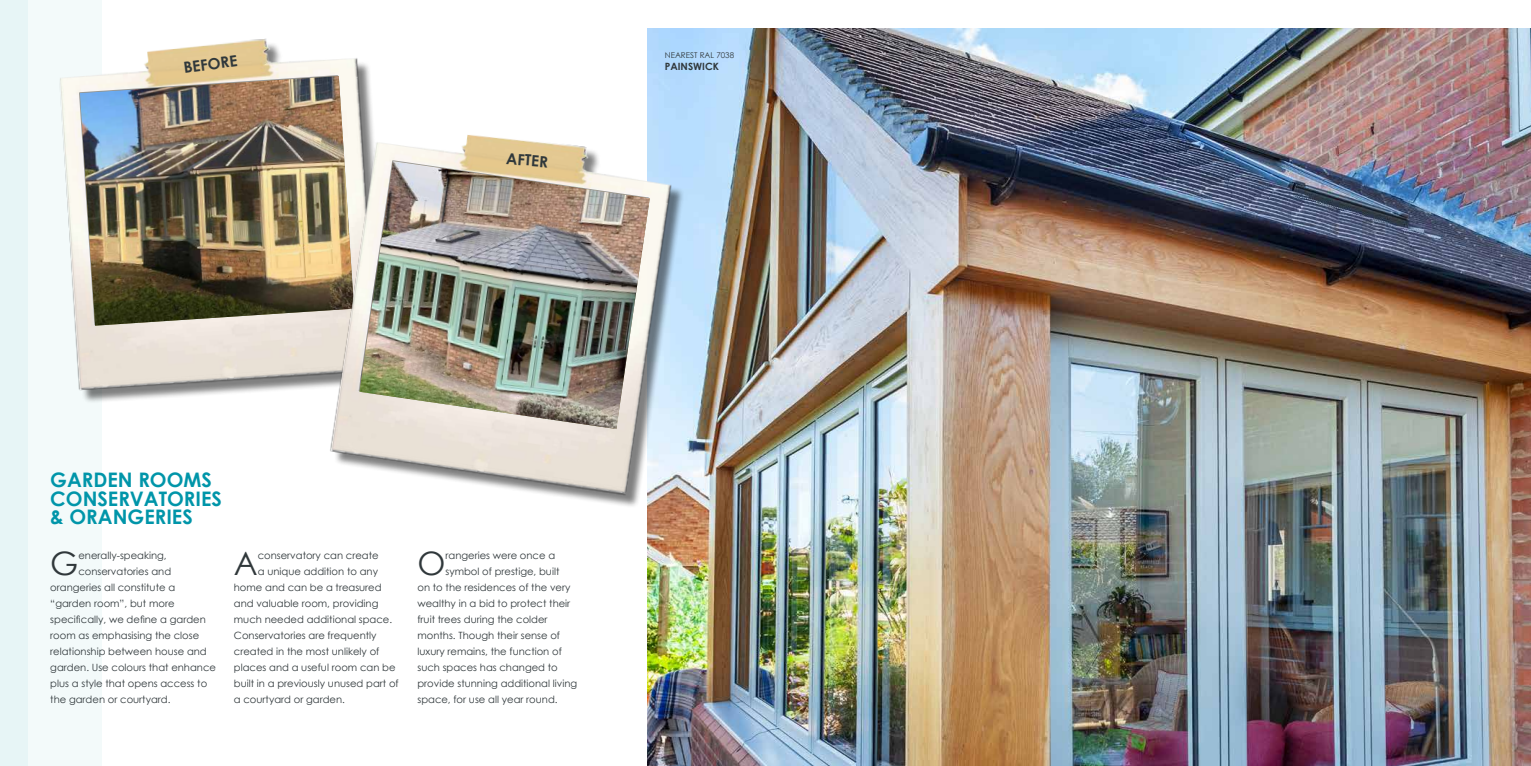
<style>
.page{position:relative;width:1531px;height:766px;background:#fff}
.page>*{position:absolute;margin:0;border:0;box-sizing:border-box;transform-origin:0 0}
.t1{font:32.3px "Century Gothic";color:#30383b}
.t2{font:700 20px/18.4px "Century Gothic";color:#0095a9}
.t3{font:700 15.4px "Century Gothic";color:#30383b}
.t4{font:10px "Century Gothic";color:#30383b}
.t5{font:700 10px "Century Gothic";color:#30383b}
.t6{font:8px "Century Gothic";color:#30383b}
</style>
<div class="page">
<div style="left:0;top:0;width:102px;height:765px;background:#f3fafa"></div>
<div style="left:0;top:0;width:28px;height:765px;background:#e7f5f6"></div>
<img style="left:647px;top:28px;width:884px;height:737px">
<img style="left:60px;top:38px;width:311px;height:364px">
<img style="left:80px;top:76px;width:274px;height:249px">
<img style="left:296px;top:104px;width:411px;height:425px">
<img style="left:360px;top:161px;width:290px;height:268px">
<h3 class="t3" style="left:182px;top:56px;width:56px;rotate:-8deg">BEFORE</h3>
<h3 class="t3" style="left:507px;top:147px;width:44px;rotate:4deg">AFTER</h3>
<p class="t6" style="left:665px;top:50px;width:71px">NEAREST RAL 7038</p>
<p class="t5" style="left:665px;top:59px;width:56px">PAINSWICK</p>
<h2 class="t2" style="left:50px;top:470px;width:173px">GARDEN ROOMS<br>CONSERVATORIES &amp; ORANGERIES</h2>
<h1 class="t1" style="left:50px;top:541px;width:30px">G</h1>
<p class="t4" style="left:78px;top:548px;width:90px">enerally-speaking,</p>
<p class="t4" style="left:78px;top:564px;width:94px">conservatories and</p>
<p class="t4" style="left:50px;top:580px;width:126px">orangeries all constitute a</p>
<p class="t4" style="left:50px;top:596px;width:126px">“garden room”, but more</p>
<p class="t4" style="left:50px;top:612px;width:157px">specifically, we define a garden</p>
<p class="t4" style="left:50px;top:628px;width:150px">room as emphasising the close</p>
<p class="t4" style="left:50px;top:644px;width:158px">relationship between house and</p>
<p class="t4" style="left:50px;top:660px;width:167px">garden. Use colours that enhance</p>
<p class="t4" style="left:50px;top:676px;width:158px">plus a style that opens access to</p>
<p class="t4" style="left:50px;top:692px;width:122px">the garden or courtyard.</p>
<h1 class="t1" style="left:234px;top:541px;width:25px">A</h1>
<p class="t4" style="left:258px;top:548px;width:122px">conservatory can create</p>
<p class="t4" style="left:258px;top:564px;width:122px">a unique addition to any</p>
<p class="t4" style="left:234px;top:580px;width:149px">home and can be a treasured</p>
<p class="t4" style="left:234px;top:596px;width:146px">and valuable room, providing</p>
<p class="t4" style="left:234px;top:612px;width:160px">much needed additional space.</p>
<p class="t4" style="left:234px;top:628px;width:144px">Conservatories are frequently</p>
<p class="t4" style="left:234px;top:644px;width:147px">created in the most unlikely of</p>
<p class="t4" style="left:234px;top:660px;width:163px">places and a useful room can be</p>
<p class="t4" style="left:234px;top:676px;width:166px">built in a previously unused part of</p>
<p class="t4" style="left:234px;top:692px;width:113px">a courtyard or garden.</p>
<h1 class="t1" style="left:417px;top:541px;width:30px">O</h1>
<p class="t4" style="left:445px;top:548px;width:111px">rangeries were once a</p>
<p class="t4" style="left:445px;top:564px;width:115px">symbol of prestige, built</p>
<p class="t4" style="left:417px;top:580px;width:154px">on to the residences of the very</p>
<p class="t4" style="left:417px;top:596px;width:154px">wealthy in a bid to protect their</p>
<p class="t4" style="left:417px;top:612px;width:132px">fruit trees during the colder</p>
<p class="t4" style="left:417px;top:628px;width:144px">months. Though their sense of</p>
<p class="t4" style="left:417px;top:644px;width:146px">luxury remains, the function of</p>
<p class="t4" style="left:417px;top:660px;width:142px">such spaces has changed to</p>
<p class="t4" style="left:417px;top:676px;width:161px">provide stunning additional living</p>
<p class="t4" style="left:417px;top:692px;width:142px">space, for use all year round.</p>
</div>
